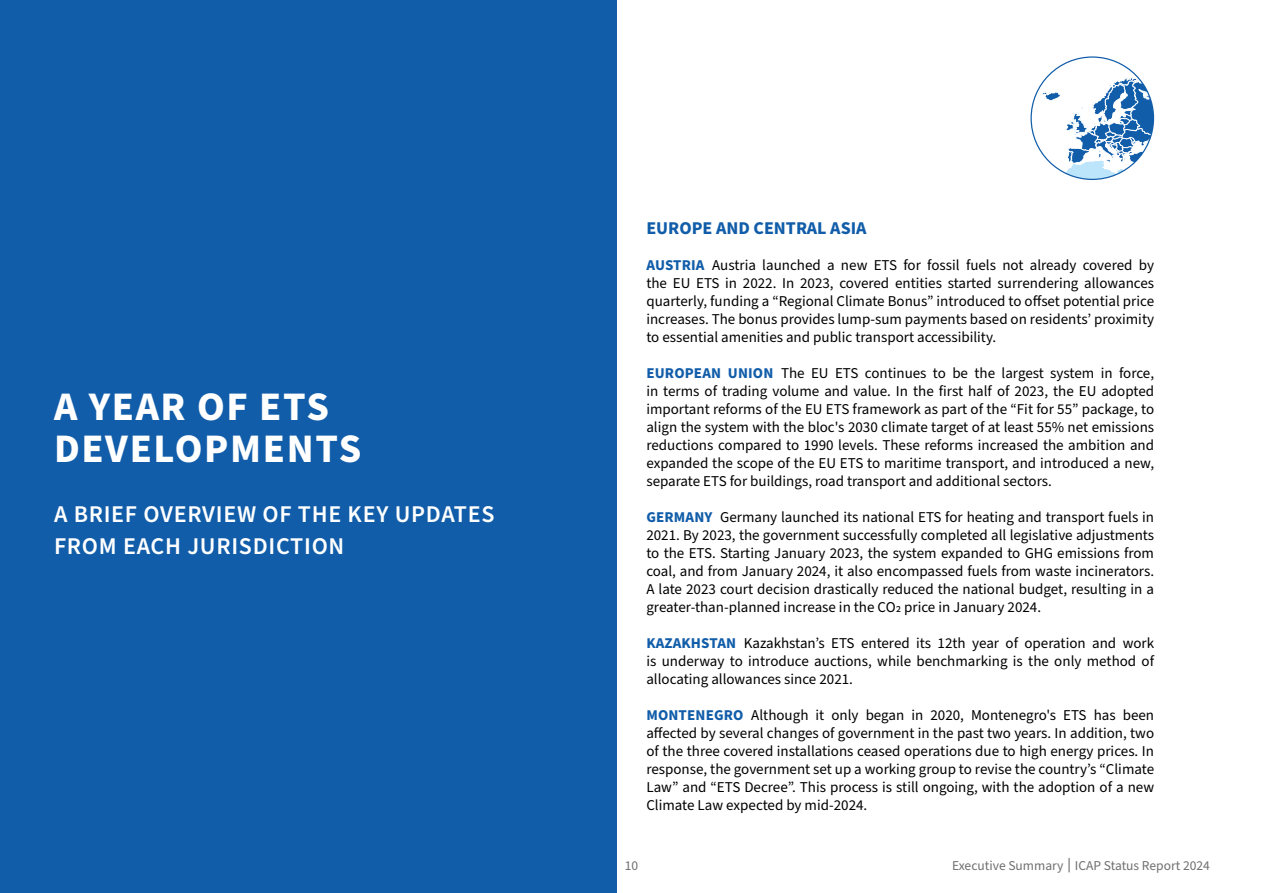
<style>
.page{position:relative;width:1263px;height:893px;background:#fff}
.page>*{position:absolute;margin:0;border:0;box-sizing:border-box;transform-origin:0 0}
.t1{font:700 40.5px/42px "Source Sans Pro";letter-spacing:.04em;color:#fff}
.t2{font:600 24px/31.5px "Source Sans Pro";letter-spacing:.03em;color:#fff}
.t3{font:700 18px "Source Sans Pro";color:#115da9}
.t4{font:15px/18px "Source Sans Pro";color:#000;text-align:justify}
.t5{font:13.5px "Source Sans Pro";color:#706f6f}
.s1{font-weight:700;color:#115da9}
</style>
<div class="page">
<div style="left:0;top:0;width:617px;height:893px;background:#115da9"></div>
<svg style="left:1042px;top:70px;width:111px;height:109px"></svg>
<svg style="left:1068px;top:858px;width:2px;height:14px"></svg>
<h1 class="t1" style="left:54px;top:386px;width:309px">A YEAR OF ETS<br>DEVELOPMENTS</h1>
<h2 class="t2" style="left:54px;top:499px;width:442px">A BRIEF OVERVIEW OF THE KEY UPDATES<br>FROM EACH JURISDICTION</h2>
<p class="t3" style="left:646px;top:216px;width:222px">EUROPE AND CENTRAL ASIA</p>
<p class="t4" style="left:646px;top:257px;width:509px"><span class="s1">AUSTRIA</span> Austria launched a new ETS for fossil fuels not already covered by the EU ETS in 2022. In 2023, covered entities started surrendering allowances quarterly, funding a “Regional Climate Bonus” introduced to offset potential price increases. The bonus provides lump-sum payments based on residents’ proximity to essential amenities and public transport accessibility.</p>
<p class="t4" style="left:646px;top:365px;width:509px"><span class="s1">EUROPEAN UNION</span> The EU ETS continues to be the largest system in force, in terms of trading volume and value. In the first half of 2023, the EU adopted important reforms of the EU ETS framework as part of the “Fit for 55” package, to align the system with the bloc's 2030 climate target of at least 55% net emissions reductions compared to 1990 levels. These reforms increased the ambition and expanded the scope of the EU ETS to maritime transport, and introduced a new, separate ETS for buildings, road transport and additional sectors.</p>
<p class="t4" style="left:646px;top:509px;width:509px"><span class="s1">GERMANY</span> Germany launched its national ETS for heating and transport fuels in 2021. By 2023, the government successfully completed all legislative adjustments to the ETS. Starting January 2023, the system expanded to GHG emissions from coal, and from January 2024, it also encompassed fuels from waste incinerators.<br>A late 2023 court decision drastically reduced the national budget, resulting in a greater-than-planned increase in the CO2 price in January 2024.</p>
<p class="t4" style="left:646px;top:635px;width:509px"><span class="s1">KAZAKHSTAN</span> Kazakhstan’s ETS entered its 12th year of operation and work is underway to introduce auctions, while benchmarking is the only method of allocating allowances since 2021.</p>
<p class="t4" style="left:646px;top:707px;width:509px"><span class="s1">MONTENEGRO</span> Although it only began in 2020, Montenegro's ETS has been affected by several changes of government in the past two years. In addition, two of the three covered installations ceased operations due to high energy prices. In response, the government set up a working group to revise the country’s “Climate Law” and “ETS Decree”. This process is still ongoing, with the adoption of a new Climate Law expected by mid-2024.</p>
<p class="t5" style="left:625px;top:856px;width:15px">10</p>
<p class="t5" style="left:952px;top:856px;width:259px">Executive Summary ICAP Status Report 2024</p>
</div>
